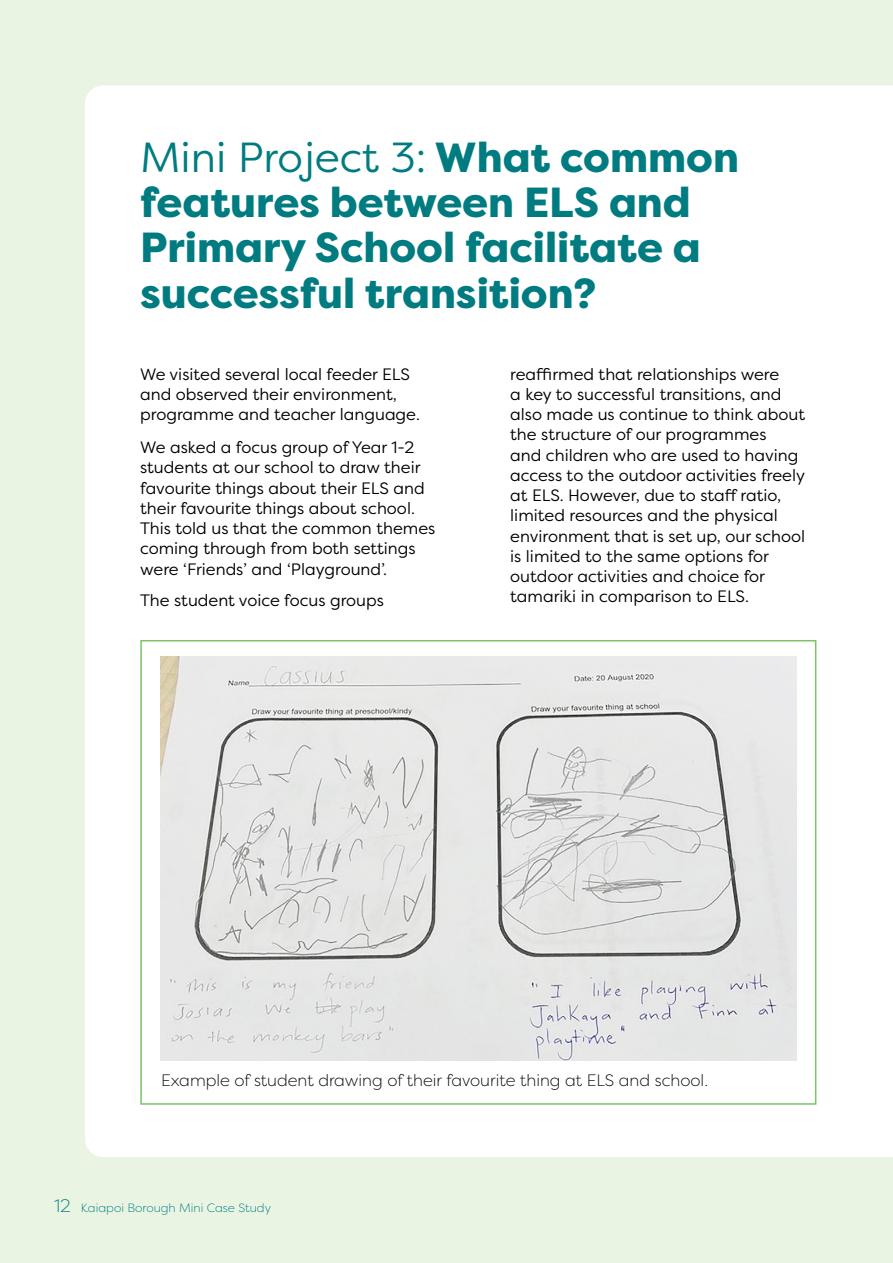
<style>
.page{position:relative;width:893px;height:1263px;background:#e9f4e3}
.page>*{position:absolute;margin:0;border:0;box-sizing:border-box;transform-origin:0 0}
.t1{font:800 42px/45.3px "Filson Pro";color:#007c81}
.t2{font:16.5px/20.2px "Filson Pro";color:#000}
.t3{font:300 16.5px "Filson Pro";color:#000}
.t4{font:300 12px "Filson Pro";color:#007c81}
.s1{font-weight:400}
.s2{font-size:18px}
</style>
<div class="page">
<div style="left:85px;top:85px;width:808px;height:1072px;background:#fff"></div>
<img style="left:160px;top:656px;width:637px;height:404px">
<div style="left:140px;top:640px;width:676px;height:465px;border:2px solid #7cc466"></div>
<h1 class="t1" style="left:140px;top:135px;width:600px"><span class="s1">Mini Project 3:</span> What common features between ELS and<br>Primary School facilitate a successful transition?</h1>
<p class="t2" style="left:140px;top:363px;width:281px">We visited several local feeder ELS and observed their environment, programme and teacher language.</p>
<p class="t2" style="left:140px;top:437px;width:297px">We asked a focus group of Year 1-2 students at our school to draw their favourite things about their ELS and their favourite things about school.<br>This told us that the common themes coming through from both settings were ‘Friends’ and ‘Playground’.</p>
<p class="t2" style="left:140px;top:589px;width:245px">The student voice focus groups</p>
<p class="t2" style="left:510px;top:363px;width:296px">reaffirmed that relationships were<br>a key to successful transitions, and also made us continue to think about the structure of our programmes<br>and children who are used to having access to the outdoor activities freely at ELS. However, due to staff ratio, limited resources and the physical environment that is set up, our school is limited to the same options for outdoor activities and choice for tamariki in comparison to ELS.</p>
<p class="t3" style="left:161px;top:1069px;width:548px">Example of student drawing of their favourite thing at ELS and school.</p>
<p class="t4" style="left:54px;top:1200px;width:219px"><span class="s2">12</span> Kaiapoi Borough Mini Case Study</p>
</div>
